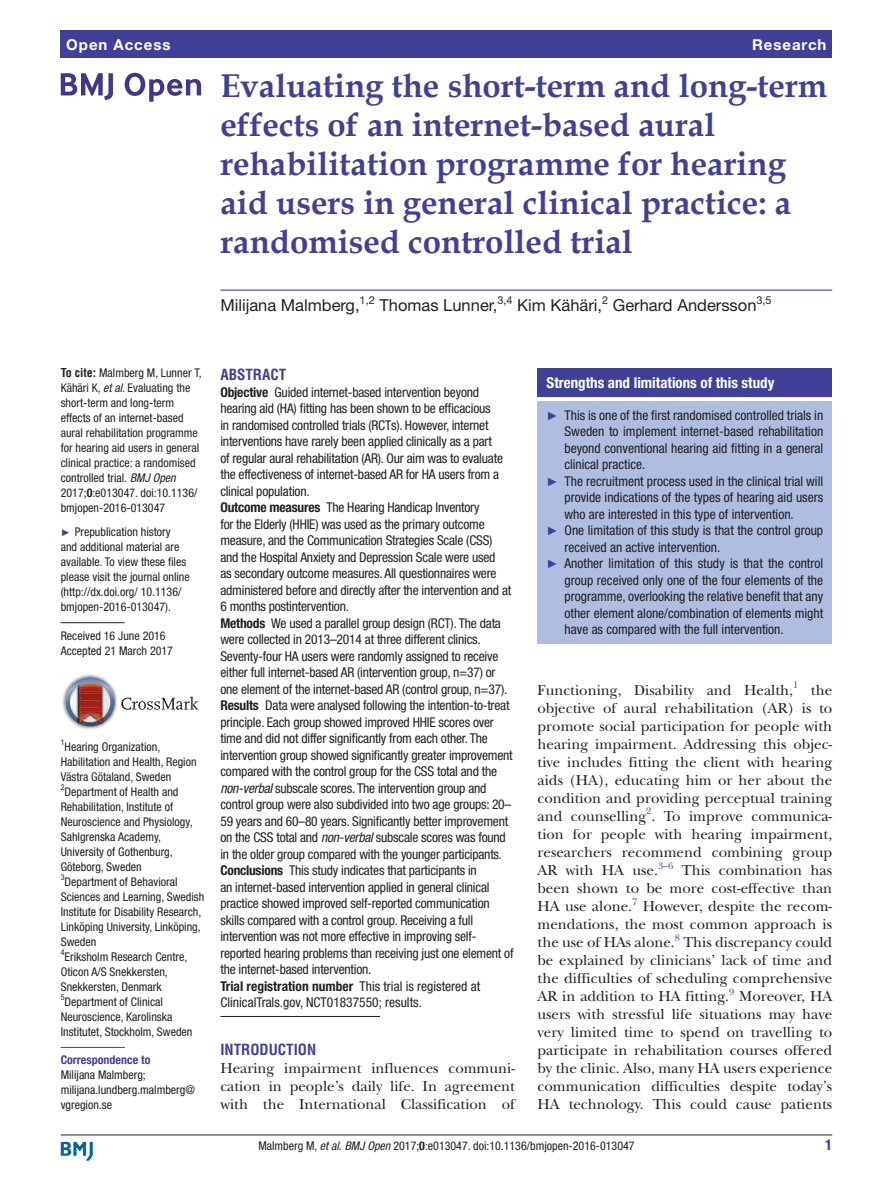
<style>
.page{position:relative;width:893px;height:1191px;background:#fff}
.page>*{position:absolute;margin:0;border:0;box-sizing:border-box;transform-origin:0 0}
.t1{font:700 33px/39px "Book Antiqua";color:#414099}
.t2{font:16.5px "Helvetica Neue LT Std";color:#231f20}
.t3{font:15px/18px "New Baskerville";color:#231f20;text-align:justify}
.t4{font:700 condensed 15px "Helvetica Neue LT Std";color:#fff}
.t5{font:700 15px "Helvetica Neue LT Std";letter-spacing:.065em;color:#fff}
.t6{font:700 condensed 15px "Helvetica LT Std";color:#414099}
.t7{font:700 condensed 15px "Helvetica";color:#414099}
.t8{font:700 condensed 15px "Helvetica Neue LT Std";color:#414099}
.t9{font:condensed 13.5px/16.5px "Helvetica Neue LT Std";letter-spacing:-.015em;color:#231f20}
.t10{font:condensed 12px/15px "Helvetica Neue LT Std";color:#231f20}
.t11{font:700 condensed 12px "Helvetica Neue LT Std";color:#414099}
.t12{font:10.95px "Helvetica Neue LT Std";color:#231f20}
.t13{font:9.9px "New Baskerville";color:#3853a3}
.t14{font:condensed 7.95px "Helvetica Neue LT Std";color:#231f20}
.s1{font-family:"Helvetica LT Std";font-weight:700}
.s2{font-style:italic}
.s3{font-weight:700}
.s4{font-family:"Arial";font-stretch:normal;font-size:9.75px;color:#414099}
.s5{font-family:"Arial";font-stretch:normal;font-size:12px;color:#414099}
</style>
<div class="page">
<hr style="left:61px;top:1134px;width:771px;height:1px;background:#231f20">
<svg style="left:61px;top:1141px;width:32px;height:19px"></svg>
<div style="left:61px;top:31px;width:771px;height:27px;background:#414099"></div>
<hr style="left:220px;top:1016px;width:160px;height:1px;background:#231f20">
<hr style="left:220px;top:289px;width:612px;height:2px;background:#414099">
<hr style="left:61px;top:622px;width:64px;height:1px;background:#231f20">
<hr style="left:61px;top:1047px;width:64px;height:1px;background:#414099">
<svg style="left:61px;top:73px;width:52px;height:27px"></svg>
<svg style="left:125px;top:73px;width:76px;height:29px"></svg>
<img style="left:62px;top:674px;width:55px;height:55px">
<svg style="left:66px;top:677px;width:49px;height:49px;background:#a88689"></svg>
<svg style="left:121px;top:696px;width:78px;height:13px"></svg>
<div style="left:538px;top:368px;width:294px;height:29px;background:#414099"></div>
<div style="left:538px;top:401px;width:294px;height:242px;background:#afbde1"></div>
<p class="t5" style="left:66px;top:35px;width:106px">Open Access</p>
<p class="t5" style="left:752px;top:35px;width:76px">Research</p>
<h1 class="t1" style="left:220px;top:66px;width:608px">Evaluating the short-term and long-term effects of an internet-based aural rehabilitation programme for hearing aid users in general clinical practice: a randomised controlled trial</h1>
<p class="t2" style="left:220px;top:296px;width:141px">Milijana Malmberg,</p>
<p class="t12" style="left:360px;top:293px;width:17px">1,2</p>
<p class="t2" style="left:379px;top:296px;width:120px">Thomas Lunner,</p>
<p class="t12" style="left:497px;top:293px;width:17px">3,4</p>
<p class="t2" style="left:517px;top:296px;width:86px">Kim Kähäri,</p>
<p class="t12" style="left:602px;top:293px;width:8px">2</p>
<p class="t2" style="left:613px;top:296px;width:145px">Gerhard Andersson</p>
<p class="t12" style="left:756px;top:293px;width:17px">3,5</p>
<p class="t10" style="left:61px;top:365px;width:143px"><span class="s1">TO CITE:</span> Malmberg M, Lunner T,<br>Kähäri K, <span class="s2">et al</span>. Evaluating the short-term and long-term effects of an internet-based aural rehabilitation programme for hearing aid users in general clinical practice: a randomised controlled trial. <span class="s2">BMJ Open<br></span>2017;<span class="s3">0</span>:e013047. doi:10.1136/ bmjopen-2016-013047</p>
<p class="t10" style="left:61px;top:524px;width:131px"><span class="s4">►</span> Prepublication history and additional material are available. To view these files please visit the journal online (http://dx.doi.org/ 10.1136/ bmjopen-2016-013047).</p>
<p class="t10" style="left:61px;top:628px;width:114px">Received 16 June 2016<br>Accepted 21 March 2017</p>
<p class="t14" style="left:61px;top:738px;width:5px">1</p>
<p class="t10" style="left:61px;top:739px;width:137px;text-indent:4px">Hearing Organization,<br>Habilitation and Health, Region<br>Västra Götaland, Sweden</p>
<p class="t14" style="left:61px;top:783px;width:5px">2</p>
<p class="t10" style="left:61px;top:784px;width:133px;text-indent:4px">Department of Health and<br>Rehabilitation, Institute of<br>Neuroscience and Physiology,<br>Sahlgrenska Academy,<br>University of Gothenburg,<br>Göteborg, Sweden</p>
<p class="t14" style="left:61px;top:873px;width:5px">3</p>
<p class="t10" style="left:61px;top:874px;width:145px;text-indent:4px">Department of Behavioral<br>Sciences and Learning, Swedish<br>Institute for Disability Research,<br>Linköping University, Linköping,<br>Sweden</p>
<p class="t14" style="left:61px;top:948px;width:5px">4</p>
<p class="t10" style="left:61px;top:949px;width:133px;text-indent:4px">Eriksholm Research Centre,<br>Oticon A/S Snekkersten,<br>Snekkersten, Denmark<br><sup>5</sup>Department of Clinical<br>Neuroscience, Karolinska<br>Institutet, Stockholm, Sweden</p>
<p class="t11" style="left:61px;top:1052px;width:91px">Correspondence to</p>
<p class="t10" style="left:61px;top:1067px;width:136px">Milijana Malmberg; milijana.lundberg.malmberg@ vgregion.se</p>
<p class="t7" style="left:220px;top:365px;width:67px">ABSTRACT</p>
<p class="t9" style="left:220px;top:384px;width:295px"><span class="s3">Objective</span> Guided internet-based intervention beyond hearing aid (HA) fitting has been shown to be efficacious<br>in randomised controlled trials (RCTs). However, internet interventions have rarely been applied clinically as a part<br>of regular aural rehabilitation (AR). Our aim was to evaluate the effectiveness of internet-based AR for HA users from a clinical population.<br><span class="s3">Outcome measures</span> The Hearing Handicap Inventory<br>for the Elderly (HHIE) was used as the primary outcome measure, and the Communication Strategies Scale (CSS) and the Hospital Anxiety and Depression Scale were used<br>as secondary outcome measures. All questionnaires were administered before and directly after the intervention and at 6 months postintervention.<br><span class="s3">Methods</span> We used a parallel group design (RCT). The data were collected in 2013–2014 at three different clinics.<br>Seventy-four HA users were randomly assigned to receive either full internet-based AR (intervention group, n=37) or one element of the internet-based AR (control group, n=37).<br><span class="s3">Results</span> Data were analysed following the intention-to-treat principle. Each group showed improved HHIE scores over time and did not differ significantly from each other. The intervention group showed significantly greater improvement compared with the control group for the CSS total and the <span class="s2">non-verbal</span> subscale scores. The intervention group and control group were also subdivided into two age groups: 20– 59 years and 60–80 years. Significantly better improvement on the CSS total and <span class="s2">non-verbal</span> subscale scores was found in the older group compared with the younger participants.<br><span class="s3">Conclusions</span> This study indicates that participants in<br>an internet-based intervention applied in general clinical practice showed improved self-reported communication skills compared with a control group. Receiving a full intervention was not more effective in improving self&shy;reported hearing problems than receiving just one element of the internet-based intervention.<br><span class="s3">Trial registration number</span> This trial is registered at ClinicalTrals.gov, NCT01837550; results.</p>
<p class="t6" style="left:220px;top:1040px;width:97px">INTRODUCTION</p>
<p class="t3" style="left:220px;top:1059px;width:296px">Hearing impairment influences communi&shy;cation in people’s daily life. In agreement with the International Classification of</p>
<p class="t4" style="left:547px;top:374px;width:229px">Strengths and limitations of this study</p>
<p class="t9" style="left:547px;top:407px;width:278px"><span class="s5">►</span> This is one of the first randomised controlled trials in</p>
<p class="t9" style="left:565px;top:423px;width:260px">Sweden to implement internet-based rehabilitation</p>
<p class="t9" style="left:565px;top:440px;width:260px">beyond conventional hearing aid fitting in a general</p>
<p class="t9" style="left:565px;top:456px;width:82px">clinical practice.</p>
<p class="t9" style="left:547px;top:473px;width:278px"><span class="s5">►</span> The recruitment process used in the clinical trial will</p>
<p class="t9" style="left:565px;top:489px;width:260px">provide indications of the types of hearing aid users</p>
<p class="t9" style="left:565px;top:506px;width:231px">who are interested in this type of intervention.</p>
<p class="t9" style="left:547px;top:522px;width:278px"><span class="s5">►</span> One limitation of this study is that the control group</p>
<p class="t9" style="left:565px;top:539px;width:157px">received an active intervention.</p>
<p class="t9" style="left:547px;top:555px;width:278px"><span class="s5">►</span> Another limitation of this study is that the control</p>
<p class="t9" style="left:565px;top:572px;width:260px">group received only one of the four elements of the</p>
<p class="t9" style="left:565px;top:588px;width:260px">programme, overlooking the relative benefit that any</p>
<p class="t9" style="left:565px;top:605px;width:260px">other element alone/combination of elements might</p>
<p class="t9" style="left:565px;top:621px;width:221px">have as compared with the full intervention.</p>
<p class="t3" style="left:538px;top:681px;width:257px">Functioning, Disability and Health,</p>
<p class="t13" style="left:793px;top:679px;width:7px">1</p>
<p class="t3" style="left:538px;top:681px;width:296px;text-indent:273px">the objective of aural rehabilitation (AR) is to promote social participation for people with hearing impairment. Addressing this objec&shy;tive includes fitting the client with hearing aids (HA), educating him or her about the condition and providing perceptual training and counselling<sup>2</sup>. To improve communica&shy;tion for people with hearing impairment, researchers recommend combining group AR with HA use.</p>
<p class="t13" style="left:658px;top:859px;width:17px">3–6</p>
<p class="t3" style="left:538px;top:861px;width:296px;text-indent:144px">This combination has been shown to be more cost-effective than HA use alone.</p>
<p class="t13" style="left:632px;top:895px;width:7px">7</p>
<p class="t3" style="left:538px;top:897px;width:296px;text-indent:105px">However, despite the recom&shy;mendations, the most common approach is the use of HAs alone.</p>
<p class="t13" style="left:675px;top:931px;width:7px">8</p>
<p class="t3" style="left:538px;top:933px;width:296px;text-indent:146px">This discrepancy could be explained by clinicians’ lack of time and the difficulties of scheduling comprehensive AR in addition to HA fitting.<sup>9</sup> Moreover, HA users with stressful life situations may have very limited time to spend on travelling to participate in rehabilitation courses offered by the clinic. Also, many HA users experience communication difficulties despite today’s HA technology. This could cause patients</p>
<p class="t10" style="left:258px;top:1137px;width:378px">Malmberg M, <span class="s2">et al</span>. <span class="s2">BMJ Open</span> 2017;<span class="s3">0</span>:e013047. doi:10.1136/bmjopen-2016-013047</p>
<p class="t8" style="left:825px;top:1135px;width:9px">1</p>
</div>
